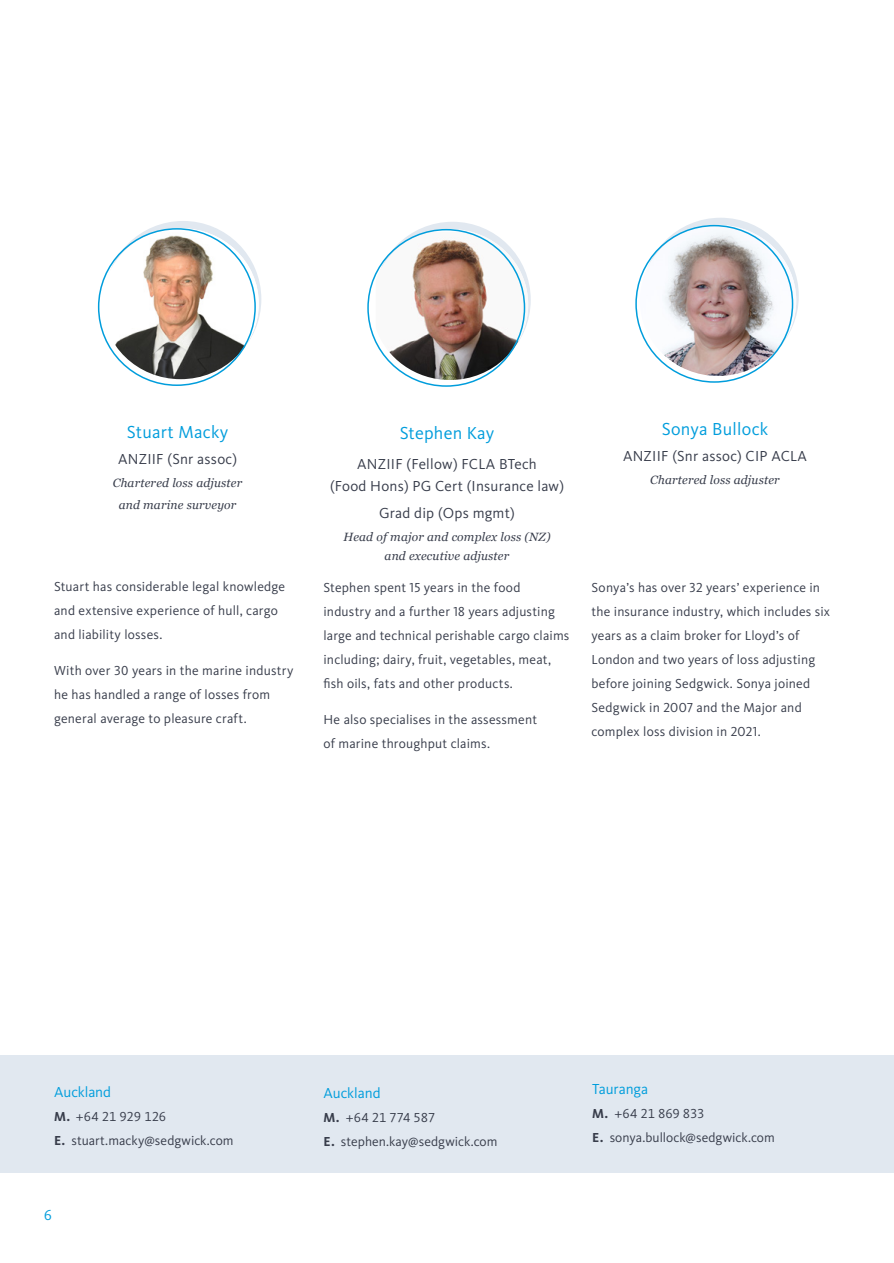
<style>
.page{position:relative;width:894px;height:1263px;background:#fff}
.page>*{position:absolute;margin:0;border:0;box-sizing:border-box;transform-origin:0 0}
.t1{font:18px "Kievit OT";letter-spacing:.015em;color:#009ddc}
.t2{font:15px/22px "Kievit OT";letter-spacing:.015em;color:#383d4b;text-align:center}
.t3{font:15px "Kievit OT";letter-spacing:-.005em;color:#009ddc}
.t4{font:13.5px/24px "Kievit OT";letter-spacing:.015em;color:#383d4b}
.t5{font:italic 12px/19.5px "Georgia";letter-spacing:.015em;color:#383d4b;text-align:center}
.s1{font-weight:700}
</style>
<div class="page">
<div style="left:0;top:1055px;width:893px;height:117px;background:#e1e8f0"></div>
<img style="left:375px;top:232px;width:153px;height:148px">
<img style="left:639px;top:225px;width:156px;height:151px">
<img style="left:102px;top:228px;width:157px;height:151px">
<h1 class="t1" style="left:127px;top:422px;width:103px">Stuart Macky</h1>
<p class="t2" style="left:118px;top:448px;width:120px">ANZIIF (Snr assoc)</p>
<p class="t5" style="left:113px;top:472px;width:131px;line-height:21.6px">Chartered loss adjuster and marine surveyor</p>
<p class="t4" style="left:54px;top:574px;width:232px">Stuart has considerable legal knowledge and extensive experience of hull, cargo and liability losses.</p>
<p class="t4" style="left:54px;top:659px;width:241px">With over 30 years in the marine industry he has handled a range of losses from general average to pleasure craft.</p>
<h1 class="t1" style="left:399px;top:422px;width:96px">Stephen Kay</h1>
<p class="t2" style="left:330px;top:453px;width:235px">ANZIIF (Fellow) FCLA BTech<br>(Food Hons) PG Cert (Insurance law)</p>
<p class="t2" style="left:379px;top:502px;width:137px">Grad dip (Ops mgmt)</p>
<p class="t5" style="left:343px;top:526px;width:208px">Head of major and complex loss (NZ) and executive adjuster</p>
<p class="t4" style="left:323px;top:575px;width:247px">Stephen spent 15 years in the food industry and a further 18 years adjusting large and technical perishable cargo claims including; dairy, fruit, vegetables, meat, fish oils, fats and other products.</p>
<p class="t4" style="left:323px;top:708px;width:215px">He also specialises in the assessment of marine throughput claims.</p>
<h1 class="t1" style="left:661px;top:418px;width:108px">Sonya Bullock</h1>
<p class="t2" style="left:622px;top:445px;width:185px">ANZIIF (Snr assoc) CIP ACLA</p>
<p class="t5" style="left:650px;top:469px;width:131px">Chartered loss adjuster</p>
<p class="t4" style="left:591px;top:575px;width:240px">Sonya’s has over 32 years’ experience in the insurance industry, which includes six years as a claim broker for Lloyd’s of London and two years of loss adjusting before joining Sedgwick. Sonya joined Sedgwick in 2007 and the Major and complex loss division in 2021.</p>
<p class="t3" style="left:54px;top:1084px;width:59px">Auckland</p>
<p class="t4" style="left:54px;top:1105px;width:181px"><span class="s1">M.</span> +64 21 929 126<br><span class="s1">E.</span> stuart.macky@sedgwick.com</p>
<p class="t3" style="left:44px;top:1207px;width:9px">6</p>
<p class="t3" style="left:323px;top:1084px;width:59px">Auckland</p>
<p class="t4" style="left:323px;top:1105px;width:175px"><span class="s1">M.</span> +64 21 774 587<br><span class="s1">E.</span> stephen.kay@sedgwick.com</p>
<p class="t3" style="left:592px;top:1080px;width:58px">Tauranga</p>
<p class="t4" style="left:592px;top:1101px;width:184px"><span class="s1">M.</span> +64 21 869 833<br><span class="s1">E.</span> sonya.bullock@sedgwick.com</p>
</div>
